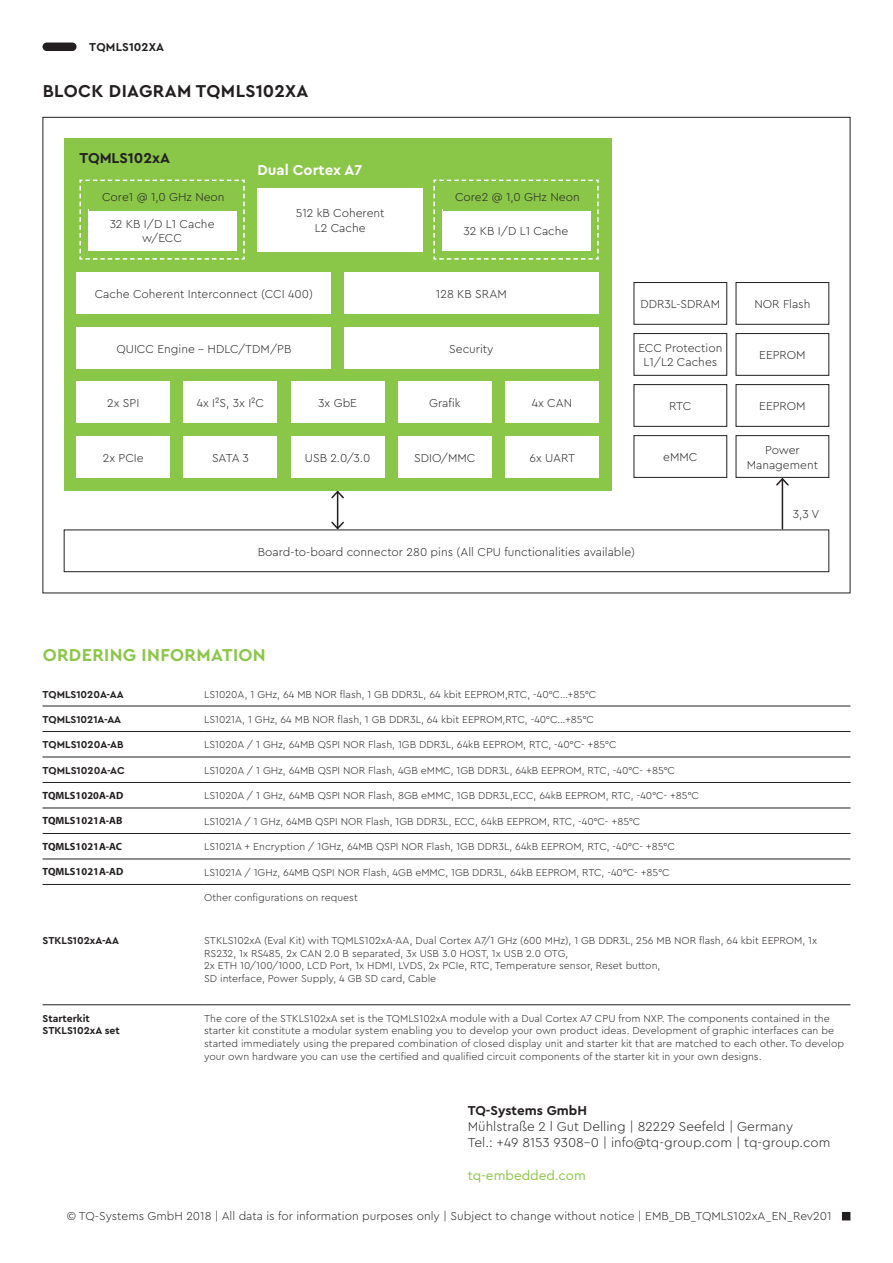
<style>
.page{position:relative;width:893px;height:1263px;background:#fff}
.page>*{position:absolute;margin:0;border:0;box-sizing:border-box;transform-origin:0 0}
.t1{font:700 18px "TQPRO";letter-spacing:.02em;color:#231f20}
.t2{font:700 18px "TQPRO";letter-spacing:.02em;color:#8ac648}
.t3{font:700 15px "TQPRO";color:#fff}
.t4{font:700 15px "TQPRO";color:#231f20}
.t5{font:300 13.5px/16.2px "TQPRO";color:#231f20}
.t6{font:13.5px "TQPRO";color:#8ac648}
.t7{font:700 13.5px "TQPRO";color:#231f20}
.t8{font:300 12px/14.4px "TQPRO";color:#231f20;text-align:center}
.t9{font:700 12px "TQPRO";letter-spacing:.01em;color:#231f20}
.t10{font:300 10.5px/12.6px "TQPRO";color:#231f20}
.t11{font:700 10.5px/12.6px "TQPRO";color:#231f20}
.t12{font:700 10.5px "Myriad Pro";letter-spacing:.005em;color:#231f20}
</style>
<div class="page">
<svg style="left:842px;top:1212px;width:8px;height:8px"></svg>
<div style="left:64px;top:138px;width:547px;height:352px;background:#8ac648"></div>
<div style="left:634px;top:333px;width:93px;height:43px;border:1px solid #231f20"></div>
<div style="left:634px;top:384px;width:93px;height:43px;border:1px solid #231f20"></div>
<div style="left:634px;top:435px;width:93px;height:43px;border:1px solid #231f20"></div>
<div style="left:736px;top:435px;width:93px;height:43px;border:1px solid #231f20"></div>
<div style="left:736px;top:333px;width:93px;height:43px;border:1px solid #231f20"></div>
<div style="left:736px;top:384px;width:93px;height:43px;border:1px solid #231f20"></div>
<div style="left:64px;top:529px;width:765px;height:43px;border:1px solid #231f20"></div>
<hr style="left:782px;top:479px;width:1px;height:50px;background:#231f20">
<svg style="left:775px;top:477px;width:15px;height:10px"></svg>
<div style="left:344px;top:327px;width:255px;height:42px;background:#fff"></div>
<div style="left:505px;top:436px;width:94px;height:42px;background:#fff"></div>
<div style="left:505px;top:381px;width:94px;height:42px;background:#fff"></div>
<div style="left:344px;top:272px;width:255px;height:42px;background:#fff"></div>
<div style="left:634px;top:282px;width:93px;height:43px;border:1px solid #231f20"></div>
<div style="left:736px;top:282px;width:93px;height:43px;border:1px solid #231f20"></div>
<svg style="left:79px;top:179px;width:166px;height:81px"></svg>
<svg style="left:433px;top:179px;width:166px;height:81px"></svg>
<svg style="left:43px;top:705px;width:807px;height:301px"></svg>
<hr style="left:43px;top:1004px;width:161px;height:1px;background:#231f20">
<hr style="left:204px;top:1004px;width:646px;height:1px;background:#231f20">
<hr style="left:43px;top:706px;width:161px;height:1px;background:#231f20">
<hr style="left:204px;top:706px;width:646px;height:1px;background:#231f20">
<hr style="left:43px;top:731px;width:161px;height:1px;background:#231f20">
<hr style="left:204px;top:731px;width:646px;height:1px;background:#231f20">
<hr style="left:43px;top:757px;width:161px;height:1px;background:#231f20">
<hr style="left:204px;top:757px;width:646px;height:1px;background:#231f20">
<hr style="left:43px;top:782px;width:161px;height:1px;background:#231f20">
<hr style="left:204px;top:782px;width:646px;height:1px;background:#231f20">
<hr style="left:43px;top:808px;width:161px;height:1px;background:#231f20">
<hr style="left:204px;top:808px;width:646px;height:1px;background:#231f20">
<hr style="left:43px;top:833px;width:161px;height:1px;background:#231f20">
<hr style="left:204px;top:833px;width:646px;height:1px;background:#231f20">
<hr style="left:43px;top:859px;width:161px;height:1px;background:#231f20">
<hr style="left:204px;top:859px;width:646px;height:1px;background:#231f20">
<hr style="left:43px;top:884px;width:161px;height:1px;background:#231f20">
<hr style="left:204px;top:884px;width:646px;height:1px;background:#231f20">
<hr style="left:337px;top:492px;width:1px;height:36px;background:#231f20">
<svg style="left:330px;top:490px;width:15px;height:10px"></svg>
<svg style="left:330px;top:520px;width:15px;height:11px"></svg>
<div style="left:77px;top:327px;width:254px;height:42px;background:#fff"></div>
<div style="left:77px;top:436px;width:93px;height:42px;background:#fff"></div>
<div style="left:398px;top:436px;width:94px;height:42px;background:#fff"></div>
<div style="left:291px;top:436px;width:93px;height:42px;background:#fff"></div>
<div style="left:184px;top:436px;width:93px;height:42px;background:#fff"></div>
<div style="left:77px;top:381px;width:93px;height:42px;background:#fff"></div>
<div style="left:398px;top:381px;width:94px;height:42px;background:#fff"></div>
<div style="left:291px;top:381px;width:93px;height:42px;background:#fff"></div>
<div style="left:184px;top:381px;width:93px;height:42px;background:#fff"></div>
<div style="left:77px;top:272px;width:254px;height:42px;background:#fff"></div>
<div style="left:258px;top:188px;width:165px;height:63px;background:#fff"></div>
<div style="left:43px;top:43px;width:34px;height:8px;background:#231f20;border-radius:4px"></div>
<p class="t9" style="left:89px;top:39px;width:76px">TQMLS102XA</p>
<h1 class="t1" style="left:43px;top:79px;width:267px">BLOCK DIAGRAM TQMLS102XA</h1>
<h2 class="t4" style="left:79px;top:148px;width:92px">TQMLS102xA</h2>
<p class="t8" style="left:102px;top:189px;width:124px">Core1 @ 1,0 GHz Neon</p>
<p class="t8" style="left:110px;top:216px;width:106px">32 KB I/D L1 Cache w/ECC</p>
<h2 class="t3" style="left:258px;top:160px;width:106px">Dual Cortex A7</h2>
<p class="t8" style="left:296px;top:206px;width:90px">512 kB Coherent<br>L2 Cache</p>
<p class="t8" style="left:95px;top:286px;width:220px">Cache Coherent Interconnect (CCI 400)</p>
<p class="t8" style="left:116px;top:341px;width:176px">QUICC Engine - HDLC/TDM/PB</p>
<p class="t8" style="left:455px;top:189px;width:126px">Core2 @ 1,0 GHz Neon</p>
<p class="t8" style="left:464px;top:223px;width:106px">32 KB I/D L1 Cache</p>
<p class="t8" style="left:436px;top:286px;width:72px">128 KB SRAM</p>
<p class="t8" style="left:449px;top:341px;width:46px">Security</p>
<p class="t8" style="left:107px;top:395px;width:34px">2x SPI</p>
<p class="t8" style="left:197px;top:395px;width:69px">4x I²S, 3x I²C</p>
<p class="t8" style="left:318px;top:395px;width:40px">3x GbE</p>
<p class="t8" style="left:429px;top:395px;width:33px">Grafik</p>
<p class="t8" style="left:103px;top:450px;width:42px">2x PCIe</p>
<p class="t8" style="left:212px;top:450px;width:38px">SATA 3</p>
<p class="t8" style="left:305px;top:450px;width:67px">USB 2.0/3.0</p>
<p class="t8" style="left:414px;top:450px;width:63px">SDIO/MMC</p>
<p class="t8" style="left:532px;top:395px;width:42px">4x CAN</p>
<p class="t8" style="left:529px;top:450px;width:47px">6x UART</p>
<p class="t8" style="left:640px;top:297px;width:81px">DDR3L-SDRAM</p>
<p class="t8" style="left:754px;top:297px;width:58px">NOR Flash</p>
<p class="t8" style="left:638px;top:340px;width:86px">ECC Protection<br>L1/L2 Caches</p>
<p class="t8" style="left:669px;top:399px;width:24px">RTC</p>
<p class="t8" style="left:759px;top:348px;width:48px">EEPROM</p>
<p class="t8" style="left:759px;top:399px;width:48px">EEPROM</p>
<p class="t8" style="left:663px;top:450px;width:36px">eMMC</p>
<p class="t8" style="left:747px;top:442px;width:73px">Power<br>Management</p>
<p class="t8" style="left:793px;top:506px;width:28px">3,3 V</p>
<p class="t8" style="left:258px;top:544px;width:379px">Board-to-board connector 280 pins (All CPU functionalities available)</p>
<h1 class="t2" style="left:43px;top:643px;width:225px">ORDERING INFORMATION</h1>
<p class="t11" style="left:43px;top:687px;width:83px">TQMLS1020A-AA</p>
<p class="t10" style="left:204px;top:687px;width:394px">LS1020A, 1 GHz, 64 MB NOR flash, 1 GB DDR3L, 64 kbit EEPROM,RTC, -40°C…+85°C</p>
<p class="t11" style="left:43px;top:713px;width:80px">TQMLS1021A-AA</p>
<p class="t10" style="left:204px;top:713px;width:391px">LS1021A, 1 GHz, 64 MB NOR flash, 1 GB DDR3L, 64 kbit EEPROM,RTC, -40°C…+85°C</p>
<p class="t11" style="left:43px;top:738px;width:83px">TQMLS1020A-AB</p>
<p class="t10" style="left:204px;top:738px;width:414px">LS1020A / 1 GHz, 64MB QSPI NOR Flash, 1GB DDR3L, 64kB EEPROM, RTC, -40°C- +85°C</p>
<p class="t11" style="left:43px;top:764px;width:84px">TQMLS1020A-AC</p>
<p class="t10" style="left:204px;top:764px;width:472px">LS1020A / 1 GHz, 64MB QSPI NOR Flash, 4GB eMMC, 1GB DDR3L, 64kB EEPROM, RTC, -40°C- +85°C</p>
<p class="t12" style="left:43px;top:788px;width:83px">TQMLS1020A-AD</p>
<p class="t10" style="left:204px;top:789px;width:496px">LS1020A / 1 GHz, 64MB QSPI NOR Flash, 8GB eMMC, 1GB DDR3L,ECC, 64kB EEPROM, RTC, -40°C- +85°C</p>
<p class="t12" style="left:43px;top:814px;width:82px">TQMLS1021A-AB</p>
<p class="t10" style="left:204px;top:815px;width:438px">LS1021A / 1 GHz, 64MB QSPI NOR Flash, 1GB DDR3L, ECC, 64kB EEPROM, RTC, -40°C- +85°C</p>
<p class="t12" style="left:43px;top:839px;width:81px">TQMLS1021A-AC</p>
<p class="t10" style="left:204px;top:840px;width:472px">LS1021A + Encryption / 1GHz, 64MB QSPI NOR Flash, 1GB DDR3L, 64kB EEPROM, RTC, -40°C- +85°C</p>
<p class="t12" style="left:43px;top:865px;width:83px">TQMLS1021A-AD</p>
<p class="t10" style="left:204px;top:866px;width:467px">LS1021A / 1GHz, 64MB QSPI NOR Flash, 4GB eMMC, 1GB DDR3L, 64kB EEPROM, RTC, -40°C- +85°C</p>
<p class="t10" style="left:204px;top:891px;width:155px">Other configurations on request</p>
<p class="t11" style="left:43px;top:934px;width:78px">STKLS102xA-AA</p>
<p class="t10" style="left:204px;top:934px;width:614px">STKLS102xA (Eval Kit) with TQMLS102xA-AA, Dual Cortex A7/1 GHz (600 MHz), 1 GB DDR3L, 256 MB NOR flash, 64 kbit EEPROM, 1x RS232, 1x RS485, 2x CAN 2.0 B separated, 3x USB 3.0 HOST, 1x USB 2.0 OTG,<br>2x ETH 10/100/1000, LCD Port, 1x HDMI, LVDS, 2x PCIe, RTC, Temperature sensor, Reset button,<br>SD interface, Power Supply, 4 GB SD card, Cable</p>
<p class="t11" style="left:43px;top:1011px;width:79px">Starterkit<br>STKLS102xA set</p>
<p class="t10" style="left:204px;top:1011px;width:642px">The core of the STKLS102xA set is the TQMLS102xA module with a Dual Cortex A7 CPU from NXP. The components contained in the starter kit constitute a modular system enabling you to develop your own product ideas. Development of graphic interfaces can be started immediately using the prepared combination of closed display unit and starter kit that are matched to each other. To develop your own hardware you can use the certified and qualified circuit components of the starter kit in your own designs.</p>
<p class="t7" style="left:468px;top:1101px;width:121px">TQ-Systems GmbH</p>
<p class="t5" style="left:468px;top:1118px;width:364px">Mühlstraße 2 l Gut Delling | 82229 Seefeld | Germany<br>Tel.: +49 8153 9308-0 | info@tq-group.com | tq-group.com</p>
<p class="t6" style="left:468px;top:1166px;width:120px">tq-embedded.com</p>
<p class="t8" style="left:67px;top:1209px;width:766px">© TQ-Systems GmbH 2018 | All data is for information purposes only | Subject to change without notice | EMB_DB_TQMLS102xA_EN_Rev201</p>
</div>
